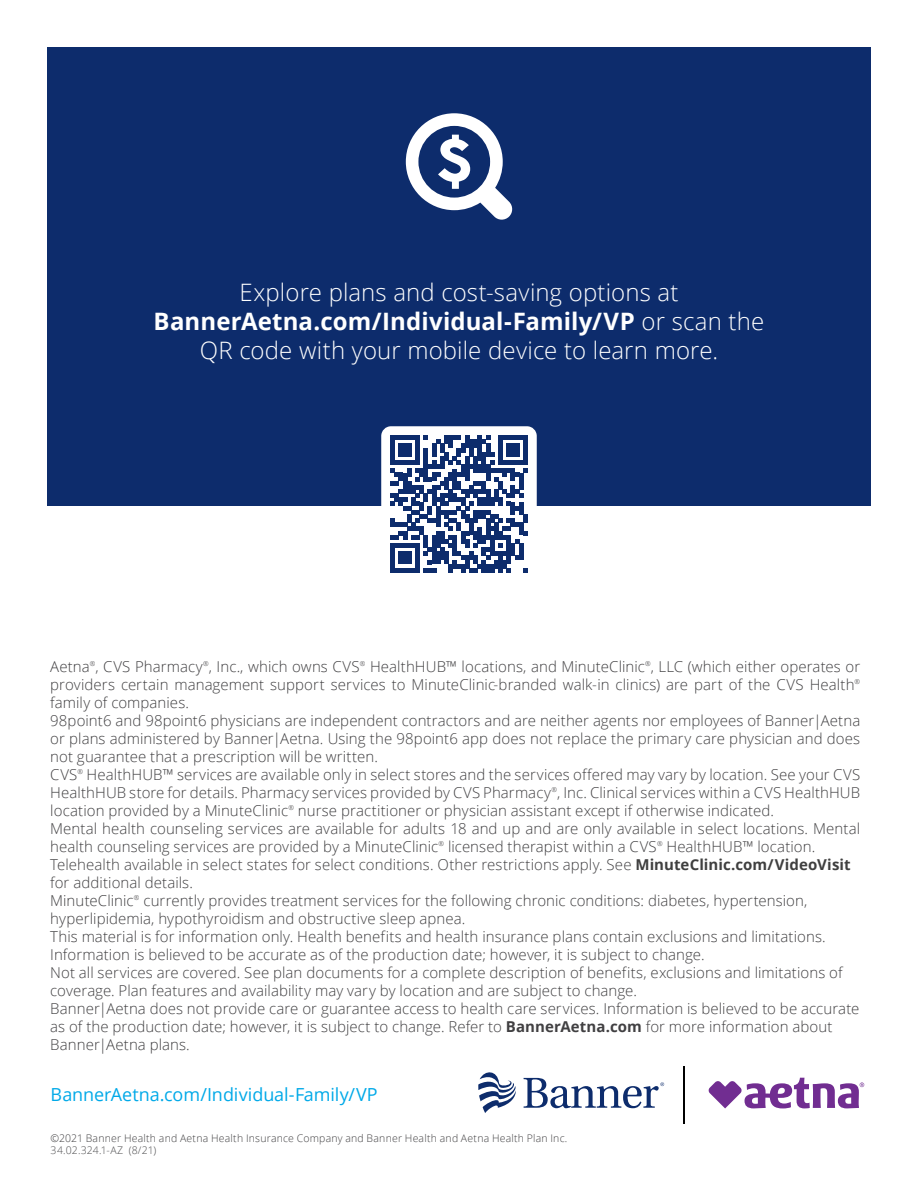
<style>
.page{position:relative;width:918px;height:1188px;background:#fff}
.page>*{position:absolute;margin:0;border:0;box-sizing:border-box;transform-origin:0 0}
.t1{font:300 24px/28.8px "Open Sans";letter-spacing:.005em;color:#fff;text-align:center}
.t2{font:18px "Open Sans";letter-spacing:-.005em;color:#00a9e8}
.t3{font:300 15px/18px "Open Sans";letter-spacing:.005em;color:#414042}
.t4{font:300 10.5px "Open Sans";letter-spacing:.02em;color:#414042}
.t5{font:300 10.5px "Open Sans";color:#4d4d4f}
.t6{font:300 6.75px "Open Sans";color:#414042}
.s1{font-weight:700}
.s2{font-weight:700;color:#3f3f3f}
</style>
<div class="page">
<hr style="left:683px;top:1066px;width:2px;height:58px;background:#000">
<div style="left:47px;top:47px;width:824px;height:458px;background:#0d2c6c"></div>
<div style="left:381px;top:426px;width:156px;height:156px;background:#fff;border-radius:10px"></div>
<svg style="left:391px;top:435px;width:136px;height:137px"></svg>
<svg style="left:406px;top:113px;width:107px;height:107px"></svg>
<svg style="left:478px;top:1072px;width:38px;height:41px"></svg>
<svg style="left:524px;top:1078px;width:140px;height:30px"></svg>
<svg style="left:708px;top:1078px;width:156px;height:30px"></svg>
<p class="t1" style="left:154px;top:277px;width:612px">Explore plans and cost-saving options at<br><span class="s1">BannerAetna.com/Individual-Family/VP</span> or scan the<br>QR code with your mobile device to learn more.</p>
<p class="t3" style="left:50px;top:657px;width:311px">Aetna , CVS Pharmacy , Inc., which owns CVS</p>
<p class="t6" style="left:90px;top:659px;width:7px">®</p>
<p class="t6" style="left:203px;top:659px;width:7px">®</p>
<p class="t6" style="left:360px;top:659px;width:7px">®</p>
<p class="t3" style="left:370px;top:657px;width:492px">HealthHUB™ locations, and MinuteClinic , LLC (which either operates or</p>
<p class="t6" style="left:645px;top:659px;width:7px">®</p>
<p class="t3" style="left:50px;top:675px;width:806px">providers certain management support services to MinuteClinic-branded walk-in clinics) are part of the CVS Health</p>
<p class="t6" style="left:855px;top:677px;width:7px">®</p>
<p class="t3" style="left:50px;top:693px;width:140px">family of companies.</p>
<p class="t3" style="left:50px;top:711px;width:812px;text-align:justify">98point6 and 98point6 physicians are independent contractors and are neither agents nor employees of Banner|Aetna or plans administered by Banner|Aetna. Using the 98point6 app does not replace the primary care physician and does not guarantee that a prescription will be written.</p>
<p class="t3" style="left:50px;top:765px;width:29px">CVS</p>
<p class="t6" style="left:78px;top:767px;width:7px">®</p>
<p class="t3" style="left:50px;top:765px;width:812px;text-align:right">HealthHUB™ services are available only in select stores and the services offered may vary by location. See your CVS<br>HealthHUB store for details. Pharmacy services provided by CVS Pharmacy , Inc. Clinical services within a CVS HealthHUB</p>
<p class="t6" style="left:552px;top:785px;width:7px">®</p>
<p class="t3" style="left:50px;top:801px;width:239px">location provided by a MinuteClinic</p>
<p class="t6" style="left:288px;top:803px;width:7px">®</p>
<p class="t3" style="left:298px;top:801px;width:478px">nurse practitioner or physician assistant except if otherwise indicated.</p>
<p class="t3" style="left:50px;top:819px;width:811px">Mental health counseling services are available for adults 18 and up and are only available in select locations. Mental health counseling services are provided by a MinuteClinic</p>
<p class="t6" style="left:439px;top:839px;width:7px">®</p>
<p class="t3" style="left:448px;top:837px;width:210px">licensed therapist within a CVS</p>
<p class="t6" style="left:657px;top:839px;width:7px">®</p>
<p class="t3" style="left:667px;top:837px;width:150px">HealthHUB™ location.</p>
<p class="t3" style="left:50px;top:855px;width:802px">Telehealth available in select states for select conditions. Other restrictions apply. See <span class="s2">MinuteClinic.com/VideoVisit </span>for additional details.</p>
<p class="t3" style="left:50px;top:891px;width:85px">MinuteClinic</p>
<p class="t6" style="left:134px;top:893px;width:7px">®</p>
<p class="t3" style="left:50px;top:891px;width:759px;text-indent:93px">currently provides treatment services for the following chronic conditions: diabetes, hypertension, hyperlipidemia, hypothyroidism and obstructive sleep apnea.</p>
<p class="t3" style="left:50px;top:927px;width:777px">This material is for information only. Health benefits and health insurance plans contain exclusions and limitations.<br>Information is believed to be accurate as of the production date; however, it is subject to change.</p>
<p class="t3" style="left:50px;top:963px;width:794px">Not all services are covered. See plan documents for a complete description of benefits, exclusions and limitations of coverage. Plan features and availability may vary by location and are subject to change.</p>
<p class="t3" style="left:50px;top:999px;width:811px">Banner|Aetna does not provide care or guarantee access to health care services. Information is believed to be accurate as of the production date; however, it is subject to change. Refer to <span class="s1">BannerAetna.com</span> for more information about<br>Banner|Aetna plans.</p>
<p class="t2" style="left:51px;top:1082px;width:329px">BannerAetna.com/Individual-Family/VP</p>
<p class="t4" style="left:51px;top:1131px;width:518px">©2021 Banner Health and Aetna Health Insurance Company and Banner Health and Aetna Health Plan Inc.</p>
<p class="t5" style="left:51px;top:1143px;width:107px">34.02.324.1-AZ (8/21)</p>
</div>
